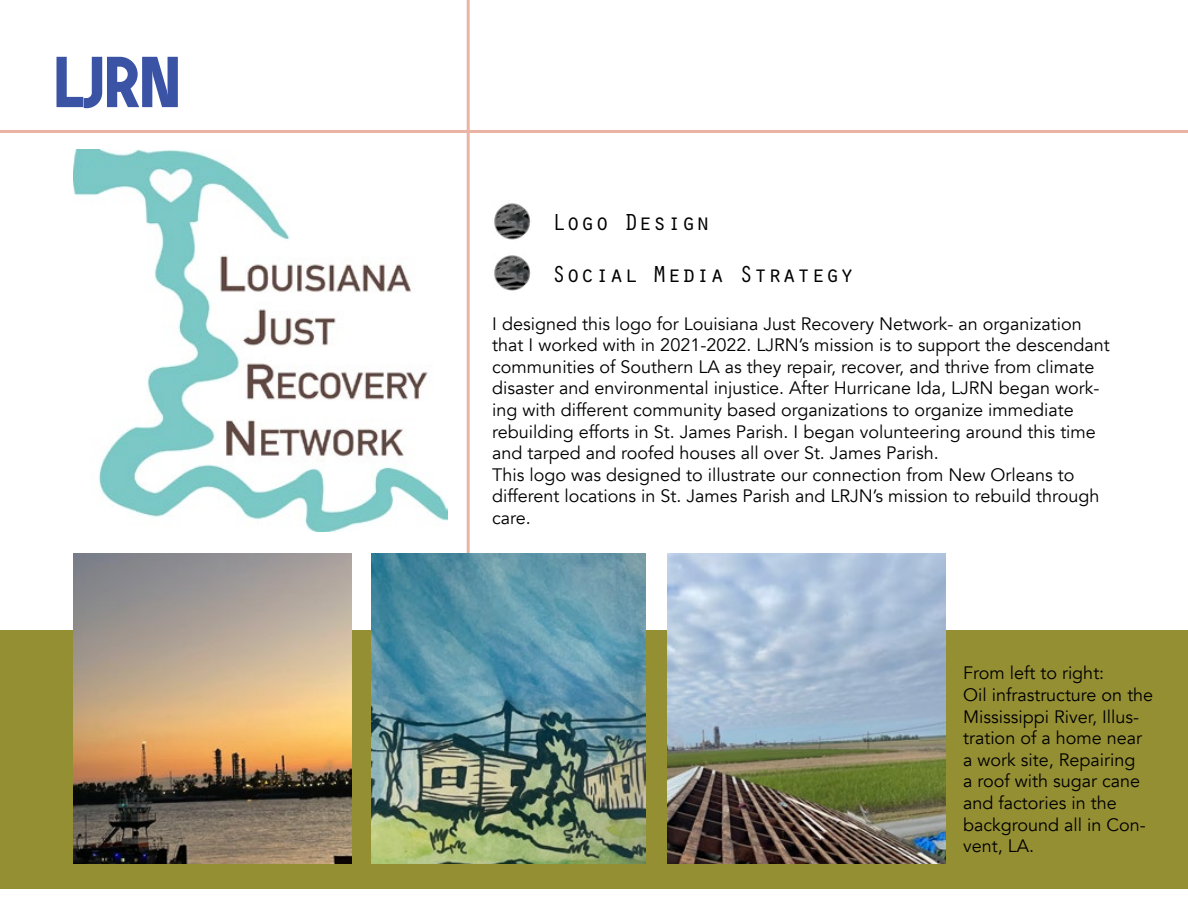
<style>
.page{position:relative;width:1188px;height:918px;background:#fff}
.page>*{position:absolute;margin:0;border:0;box-sizing:border-box;transform-origin:0 0}
.t1{font:700 72px "Soria";color:#3a53a4}
.t2{font:24px/51.4px "Orator Std";color:#000}
.t3{font:18px/21.6px "Avenir";color:#000}
</style>
<div class="page">
<div style="left:0;top:630px;width:1188px;height:258px;background:#958f34"></div>
<hr style="left:467px;top:0;width:3px;height:795px;background:#eab4a4">
<img style="left:74px;top:149px;width:374px;height:383px">
<img style="left:74px;top:554px;width:278px;height:310px">
<img style="left:371px;top:554px;width:275px;height:310px">
<img style="left:667px;top:554px;width:278px;height:310px">
<hr style="left:0;top:130px;width:1188px;height:3px;background:#eab4a4">
<img style="left:494px;top:203px;width:37px;height:37px">
<img style="left:494px;top:255px;width:37px;height:36px">
<h1 class="t1" style="left:54px;top:43px;width:128px">LJRN</h1>
<h2 class="t2" style="left:552px;top:195px;width:304px">Logo Design<br>Social Media Strategy</h2>
<p class="t3" style="left:492px;top:313px;width:619px">I designed this logo for Louisiana Just Recovery Network- an organization that I worked with in 2021-2022. LJRN’s mission is to support the descendant communities of Southern LA as they repair, recover, and thrive from climate disaster and environmental injustice. After Hurricane Ida, LJRN began work&shy;ing with different community based organizations to organize immediate rebuilding efforts in St. James Parish. I began volunteering around this time and tarped and roofed houses all over St. James Parish.<br>This logo was designed to illustrate our connection from New Orleans to different locations in St. James Parish and LRJN’s mission to rebuild through care.</p>
<p class="t3" style="left:963px;top:663px;width:192px">From left to right:<br>Oil infrastructure on the<br>Mississippi River, Illus&shy;tration of a home near a work site, Repairing<br>a roof with sugar cane and factories in the background all in Con&shy;vent, LA.</p>
</div>
